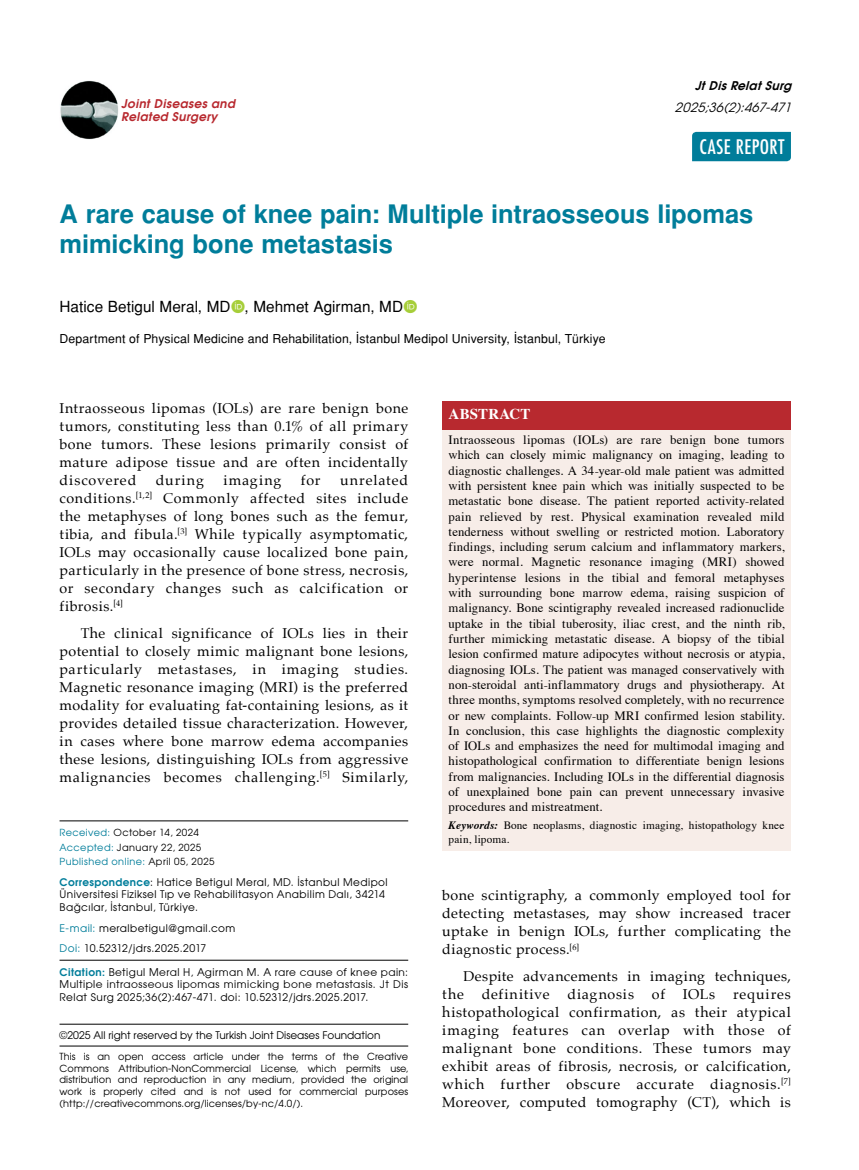
<style>
.page{position:relative;width:859px;height:1170px;background:#fff}
.page>*{position:absolute;margin:0;border:0;box-sizing:border-box;transform-origin:0 0}
.t1{font:700 25.5px/30.6px "Helvetica Tr";letter-spacing:-.005em;color:#007d9a}
.t2{font:500 condensed 19.5px "Futura";letter-spacing:.02em;color:#fff}
.t3{font:15.3px "Helvetica Normal Tr";color:#000}
.t4{font:700 15px "Times";letter-spacing:.01em;color:#fff}
.t5{font:14.25px/18px "Palatino";letter-spacing:.04em;color:#000;text-align:justify}
.t6{font:14.25px "Palatino";letter-spacing:.07em;color:#000}
.t7{font:12.75px/15.3px "Times";letter-spacing:.01em;color:#000;text-align:justify}
.t8{font:italic 12.75px "Avant Garde Tr";color:#000}
.t9{font:12.3px "Helvetica Normal Tr";letter-spacing:.015em;color:#000}
.t10{font:12px/13.5px "Avant Garde Bold Italic Tr";letter-spacing:.03em;color:#b8292f}
.t11{font:italic 12px "Avant Garde Bold Tr";color:#000}
.t12{font:11.25px/13.5px "Times";letter-spacing:.01em;color:#000}
.t13{font:10.5px/12.3px "Avant Garde Tr";letter-spacing:.04em;color:#000}
.t14{font:10.5px/12.6px "Avant Garde";letter-spacing:.045em;color:#000}
.t15{font:10.5px "Avant Garde Tr";color:#000}
.t16{font:9.75px/11.7px "Avant Garde Tr";letter-spacing:.025em;color:#000;text-align:justify}
.t17{font:9.75px/14.4px "Avant Garde Tr";letter-spacing:.045em;color:#000}
.s1{color:#007d9a}
.s2{font-family:"Avant Garde Bold Tr";color:#007d9a}
.s3{font-family:"Avant Garde Tr"}
.s4{font-weight:700;font-style:italic}
</style>
<div class="page">
<img style="left:60px;top:81px;width:59px;height:58px">
<div style="left:692px;top:132px;width:99px;height:29px;background:#007d9a"></div>
<div style="left:442px;top:428px;width:349px;height:422px;background:#f7ede8"></div>
<div style="left:442px;top:401px;width:349px;height:28px;background:#b8292f"></div>
<hr style="left:60px;top:959px;width:348px;height:1px;background:#000">
<hr style="left:60px;top:820px;width:348px;height:1px;background:#000">
<hr style="left:60px;top:1045px;width:348px;height:1px;background:#000">
<hr style="left:60px;top:1023px;width:348px;height:1px;background:#000">
<p class="t10" style="left:121px;top:96px;width:115px">Joint Diseases and<br>Related Surgery</p>
<p class="t11" style="left:695px;top:77px;width:102px">JtDisRelatSurg</p>
<p class="t8" style="left:675px;top:99px;width:122px">2025;36(2):467-471</p>
<h2 class="t2" style="left:699px;top:135px;width:87px">CASE REPORT</h2>
<h1 class="t1" style="left:60px;top:198px;width:695px">A rare cause of knee pain: Multiple intraosseous lipomas mimicking bone metastasis</h1>
<p class="t3" style="left:60px;top:297px;width:345px">Hatice Betigul Meral, MD , Mehmet Agirman, MD</p>
<p class="t9" style="left:60px;top:331px;width:548px">Department of Physical Medicine and Rehabilitation, İstanbul Medipol University, İstanbul, Türkiye</p>
<p class="t5" style="left:60px;top:399px;width:350px">Intraosseous lipomas (IOLs) are rare benign bone tumors, constituting less than 0.1% of all primary bone tumors. These lesions primarily consist of mature adipose tissue and are often incidentally discovered</p>
<p class="t5" style="left:60px;top:471px;width:350px;text-indent:280px">unrelated conditions.<sup>[1,2]</sup> Commonly affected sites include the metaphyses of long bones such as the femur, tibia, and fibula.<sup>[3]</sup> While typically asymptomatic, IOLs may occasionally cause localized bone pain, particularly in the presence of bone stress, necrosis, or secondary changes such as calcification or fibrosis.<sup>[4]</sup></p>
<p class="t5" style="left:60px;top:623px;width:350px;text-indent:21px">The clinical significance of IOLs lies in their potential to closely mimic malignant bone lesions, particularly metastases, in imaging studies.<br>Magnetic resonance imaging (MRI) is the preferred modality for evaluating fat-containing lesions, as it provides detailed tissue characterization. However, in cases where bone marrow edema accompanies these lesions, distinguishing IOLs from aggressive malignancies becomes challenging.<sup>[5]</sup> Similarly,</p>
<p class="t5" style="left:156px;top:471px;width:50px">during</p>
<p class="t6" style="left:223px;top:468px;width:59px">imaging</p>
<p class="t5" style="left:301px;top:471px;width:21px">for</p>
<p class="t17" style="left:60px;top:825px;width:156px"><span class="s1">Received:</span> October 14, 2024<br><span class="s1">Accepted:</span> January 22, 2025<br><span class="s1">Published online:</span> April 05, 2025</p>
<p class="t13" style="left:60px;top:876px;width:330px"><span class="s2">Correspondence</span>: Hatice Betigul Meral, MD. İstanbul Medipol<br>Üniversitesi Fiziksel Tıp ve Rehabilitasyon Anabilim Dalı, 34214<br>Bağcılar, İstanbul, Türkiye.</p>
<p class="t13" style="left:60px;top:917px;width:177px;line-height:20.9px"><span class="s1">E-mail:</span> meralbetigul@gmail.com<br><span class="s1">Doi:</span> 10.52312/jdrs.2025.2017</p>
<p class="t14" style="left:60px;top:965px;width:350px"><span class="s2">Citation:</span> Betigul Meral H, Agirman M. A rare cause of knee pain:<br>Multiple intraosseous lipomas mimicking bone metastasis<span class="s3">. Jt Dis</span></p>
<p class="t13" style="left:60px;top:990px;width:310px">Relat Surg 2025;36(2):467-471. doi: 10.52312/jdrs.2025.2017.</p>
<p class="t15" style="left:60px;top:1028px;width:322px">©2025 All right reserved by the Turkish Joint Diseases Foundation</p>
<p class="t16" style="left:60px;top:1050px;width:350px">This is an open access article under the terms of the Creative Commons Attribution-NonCommercial License, which permits use, distribution and reproduction in any medium, provided the original work is properly cited and is not used for commercial purposes (http://creativecommons.org/licenses/by-nc/4.0/).</p>
<p class="t4" style="left:449px;top:399px;width:83px">ABSTRACT</p>
<p class="t7" style="left:449px;top:431px;width:337px">Intraosseous lipomas (IOLs) are rare benign bone tumors which can closely mimic malignancy on imaging, leading to diagnostic challenges. A 34-year-old male patient was admitted with persistent knee pain which was initially suspected to be metastatic bone disease. The patient reported activity-related pain relieved by rest. Physical examination revealed mild tenderness without swelling or restricted motion. Laboratory findings, including serum calcium and inflammatory markers, were normal. Magnetic resonance imaging (MRI) showed hyperintense lesions in the tibial and femoral metaphyses with surrounding bone marrow edema, raising suspicion of malignancy. Bone scintigraphy revealed increased radionuclide uptake in the tibial tuberosity, iliac crest, and the ninth rib, further mimicking metastatic disease. A biopsy of the tibial lesion confirmed mature adipocytes without necrosis or atypia, diagnosing IOLs. The patient was managed conservatively with non-steroidal anti-inflammatory drugs and physiotherapy. At three months, symptoms resolved completely, with no recurrence or new complaints. Follow-up MRI confirmed lesion stability.<br>In conclusion, this case highlights the diagnostic complexity of IOLs and emphasizes the need for multimodal imaging and histopathological confirmation to differentiate benign lesions from malignancies. Including IOLs in the differential diagnosis of unexplained bone pain can prevent unnecessary invasive procedures and mistreatment.</p>
<p class="t12" style="left:449px;top:817px;width:337px"><span class="s4">Keywords:</span> Bone neoplasms, diagnostic imaging, histopathology knee pain, lipoma.</p>
<p class="t5" style="left:442px;top:886px;width:350px">bone scintigraphy, a commonly employed tool for detecting metastases, may show increased tracer uptake in benign IOLs, further complicating the diagnostic process.<sup>[6]</sup></p>
<p class="t5" style="left:442px;top:966px;width:350px;text-indent:21px">Despite advancements in imaging techniques, the</p>
<p class="t5" style="left:482px;top:984px;width:69px">definitive</p>
<p class="t5" style="left:567px;top:984px;width:68px">diagnosis</p>
<p class="t5" style="left:652px;top:984px;width:15px">of</p>
<p class="t5" style="left:683px;top:984px;width:34px">IOLs</p>
<p class="t5" style="left:442px;top:984px;width:350px;text-indent:291px">requires histopathological confirmation, as their atypical imaging features can overlap with those of malignant bone conditions. These tumors may exhibit areas of fibrosis, necrosis, or calcification, which further obscure accurate diagnosis.<sup>[7] </sup>Moreover, computed tomography (CT), which is</p>
</div>
